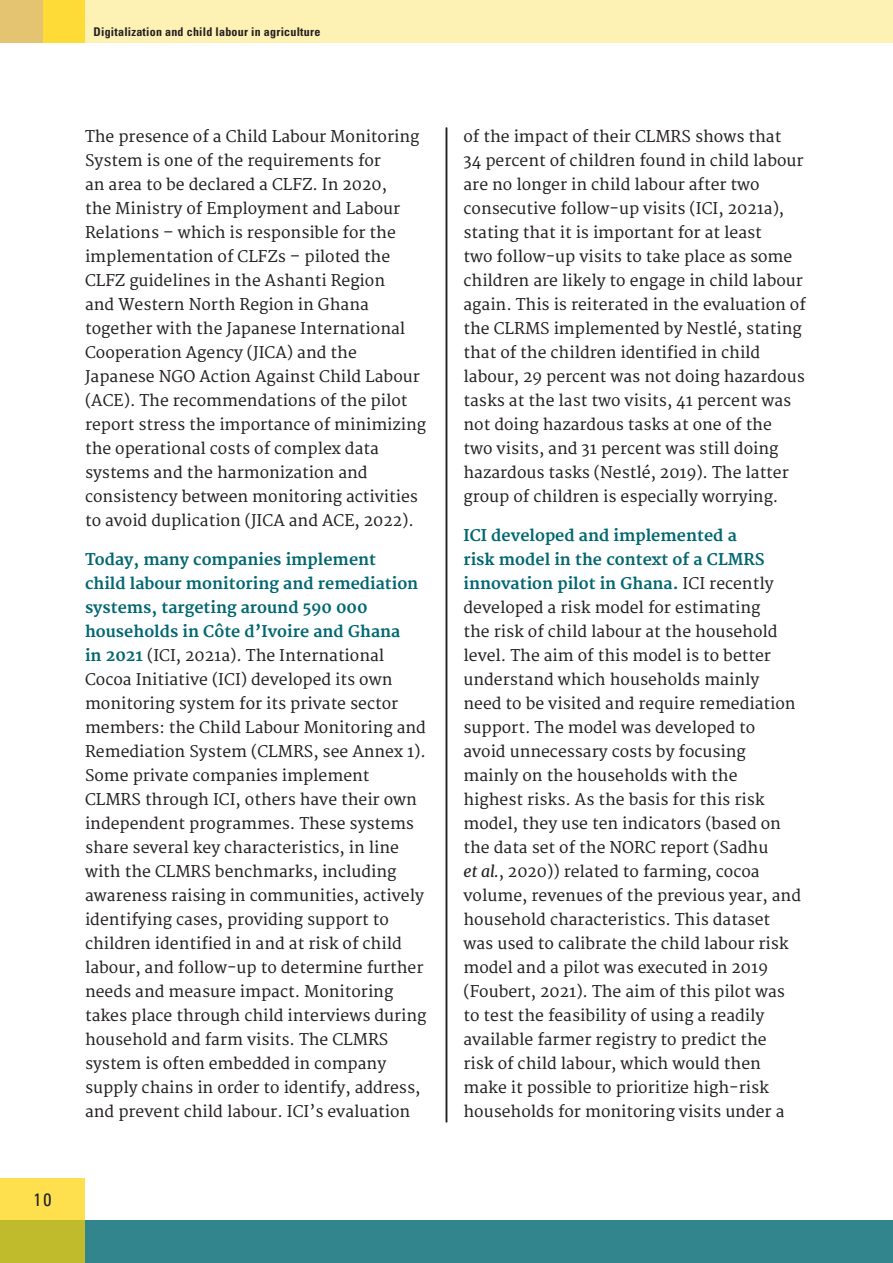
<style>
.page{position:relative;width:893px;height:1263px;background:#fff}
.page>*{position:absolute;margin:0;border:0;box-sizing:border-box;transform-origin:0 0}
.pagenumber{font:condensed 18px "Univers LT Std";color:#231f20}
.Main_text{font:15.75px/24px "Merriweather";color:#231f20}
.t1{font:700 condensed 12px "Univers LT Std";letter-spacing:.02em;color:#231f20}
.s1{font-weight:700;color:#006771}
.s2{font-style:italic}
</style>
<div class="page">
<div style="left:43px;top:0;width:42px;height:43px;background:#fedb36"></div>
<div style="left:0;top:0;width:43px;height:43px;background:#e4c471"></div>
<div style="left:85px;top:0;width:808px;height:43px;background:#fef1b4"></div>
<div style="left:0;top:1220px;width:893px;height:43px;background:#33858d"></div>
<svg style="left:0;top:1178px;width:85px;height:85px;background:#decd3d"></svg>
<hr style="left:446px;top:128px;width:1px;height:994px;background:#231f20">
<p class="t1" style="left:94px;top:24px;width:228px">Digitalization and child labour in agriculture</p>
<p class="pagenumber" style="left:34px;top:1189px;width:19px">10</p>
<p class="Main_text" style="left:85px;top:125px;width:343px">The presence of a Child Labour Monitoring System is one of the requirements for<br>an area to be declared a CLFZ. In 2020,<br>the Ministry of Employment and Labour Relations – which is responsible for the implementation of CLFZs – piloted the CLFZ guidelines in the Ashanti Region<br>and Western North Region in Ghana together with the Japanese International Cooperation Agency (JICA) and the Japanese NGO Action Against Child Labour (ACE). The recommendations of the pilot report stress the importance of minimizing the operational costs of complex data systems and the harmonization and consistency between monitoring activities to avoid duplication (JICA and ACE, 2022).</p>
<p class="Main_text" style="left:85px;top:548px;width:343px"><span class="s1">Today, many companies implement<br>child labour monitoring and remediation systems, targeting around 590 000 households in Côte d’Ivoire and Ghana<br>in 2021</span> (ICI, 2021a). The International Cocoa Initiative (ICI) developed its own monitoring system for its private sector members: the Child Labour Monitoring and Remediation System (CLMRS, see Annex 1).<br>Some private companies implement CLMRS through ICI, others have their own independent programmes. These systems share several key characteristics, in line with the CLMRS benchmarks, including awareness raising in communities, actively identifying cases, providing support to children identified in and at risk of child labour, and follow-up to determine further needs and measure impact. Monitoring takes place through child interviews during household and farm visits. The CLMRS system is often embedded in company supply chains in order to identify, address, and prevent child labour. ICI’s evaluation</p>
<p class="Main_text" style="left:463px;top:125px;width:344px">of the impact of their CLMRS shows that<br>34 percent of children found in child labour are no longer in child labour after two consecutive follow-up visits (ICI, 2021a), stating that it is important for at least<br>two follow-up visits to take place as some children are likely to engage in child labour again. This is reiterated in the evaluation of the CLRMS implemented by Nestlé, stating that of the children identified in child labour, 29 percent was not doing hazardous tasks at the last two visits, 41 percent was not doing hazardous tasks at one of the<br>two visits, and 31 percent was still doing hazardous tasks (Nestlé, 2019). The latter group of children is especially worrying.</p>
<p class="Main_text" style="left:463px;top:524px;width:339px"><span class="s1">ICI developed and implemented a<br>risk model in the context of a CLMRS innovation pilot in Ghana.</span> ICI recently developed a risk model for estimating<br>the risk of child labour at the household level. The aim of this model is to better understand which households mainly need to be visited and require remediation support. The model was developed to avoid unnecessary costs by focusing mainly on the households with the<br>highest risks. As the basis for this risk model, they use ten indicators (based on the data set of the NORC report (Sadhu<br><span class="s2">et al.</span>, 2020)) related to farming, cocoa volume, revenues of the previous year, and household characteristics. This dataset was used to calibrate the child labour risk model and a pilot was executed in 2019 (Foubert, 2021). The aim of this pilot was to test the feasibility of using a readily available farmer registry to predict the<br>risk of child labour, which would then make it possible to prioritize high-risk households for monitoring visits under a</p>
</div>
